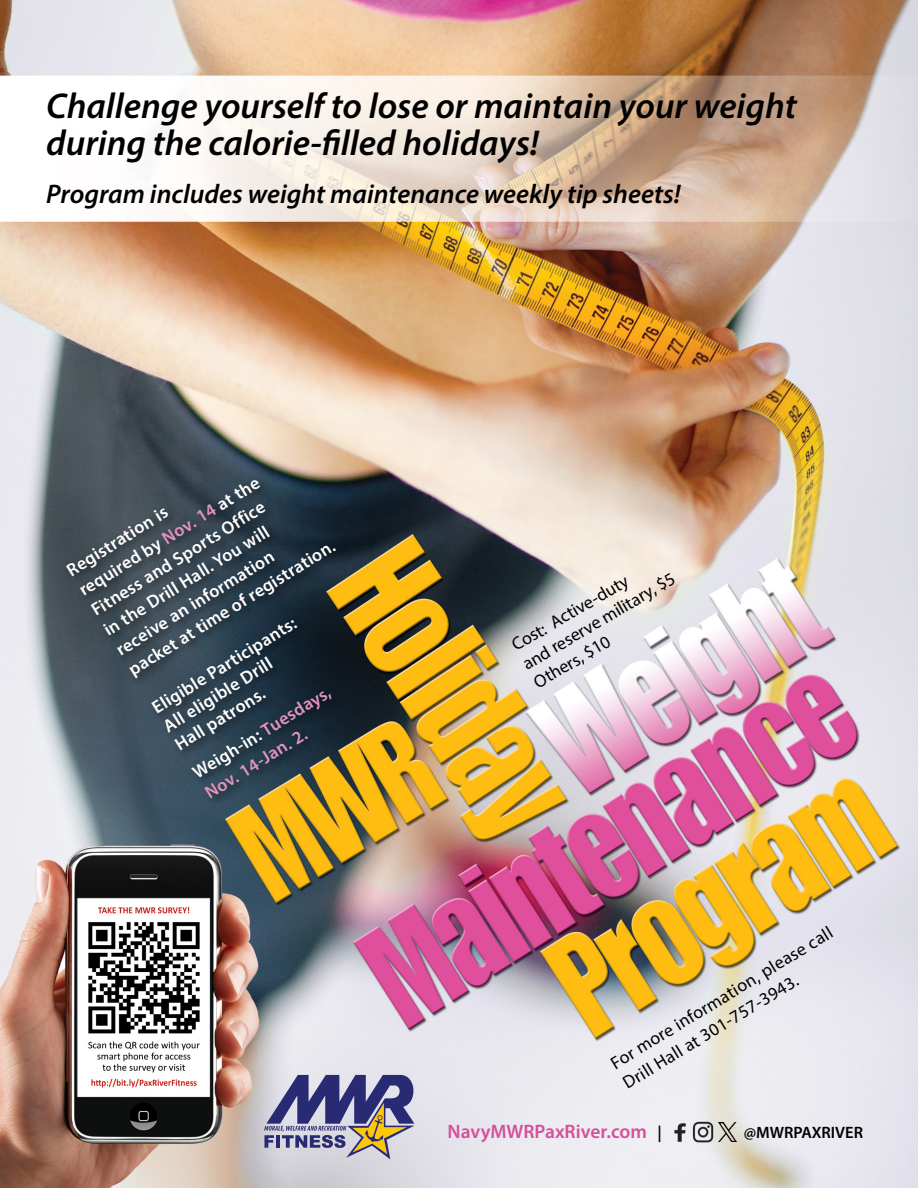
<style>
.page{position:relative;width:918px;height:1188px;background:#fff}
.page>*{position:absolute;margin:0;border:0;box-sizing:border-box;transform-origin:0 0}
.t1{font:italic 600 36px/37.5px "Myriad Pro";color:#000}
.t2{font:italic 600 27px "Myriad Pro";color:#000}
.t3{font:600 19.5px "Myriad Pro";color:#d54f9c}
.t4{font:600 18px/23.4px "Myriad Pro";color:#fff}
.t5{font:18px/21.5px "Myriad Pro";color:#000}
.t6{font:600 18px/23.4px "Myriad Pro";color:#e293be}
.t7{font:600 16.5px "Myriad Pro";color:#000}
.s1{color:#e293be}
.s2{color:#fff}
.s3{font-size:16.5px;color:#000}
</style>
<div class="page">
<img style="left:0;top:0;width:918px;height:1188px">
<svg style="left:264px;top:1075px;width:150px;height:84px;background:#8d8aa4"></svg>
<img style="left:668px;top:1121px;width:22px;height:23px">
<img style="left:690px;top:1121px;width:24px;height:23px">
<img style="left:719px;top:1123px;width:18px;height:18px">
<div style="left:63px;top:476px;width:285px;height:333px;background:#000;opacity:.54"></div>
<h1 class="t1" style="left:46px;top:86px;width:752px">Challenge yourself to lose or maintain your weight during the calorie-filled holidays!</h1>
<h2 class="t2" style="left:46px;top:176px;width:636px">Program includes weight maintenance weekly tip sheets!</h2>
<p class="t4" style="left:62px;top:561px;width:241px;rotate:-32deg">Registration is<br>required by <span class="s1">Nov. 14</span> at the<br>Fitness and Sports Office<br>in the Drill Hall. You will receive an information packet at time of registration.</p>
<p class="t4" style="left:148px;top:700px;width:168px;line-height:21.6px;rotate:-32deg">Eligible Participants:<br>All eligible Drill<br>Hall patrons.</p>
<p class="t6" style="left:188px;top:764px;width:161px;rotate:-32deg"><span class="s2">Weigh-in:</span> Tuesdays,<br>Nov. 14-Jan. 2.</p>
<p class="t5" style="left:507px;top:637px;width:175px;rotate:-31deg">Cost: Active-duty<br>and reserve military, $5<br>Others, $10</p>
<p class="t5" style="left:606px;top:1053px;width:258px;line-height:23.7px;rotate:-31deg">For more information, please call<br>Drill Hall at 301-757-3943.</p>
<p class="t3" style="left:448px;top:1119px;width:216px">NavyMWRPaxRiver.com <span class="s3">|</span></p>
<p class="t7" style="left:744px;top:1122px;width:121px">@MWRPAXRIVER</p>
</div>
